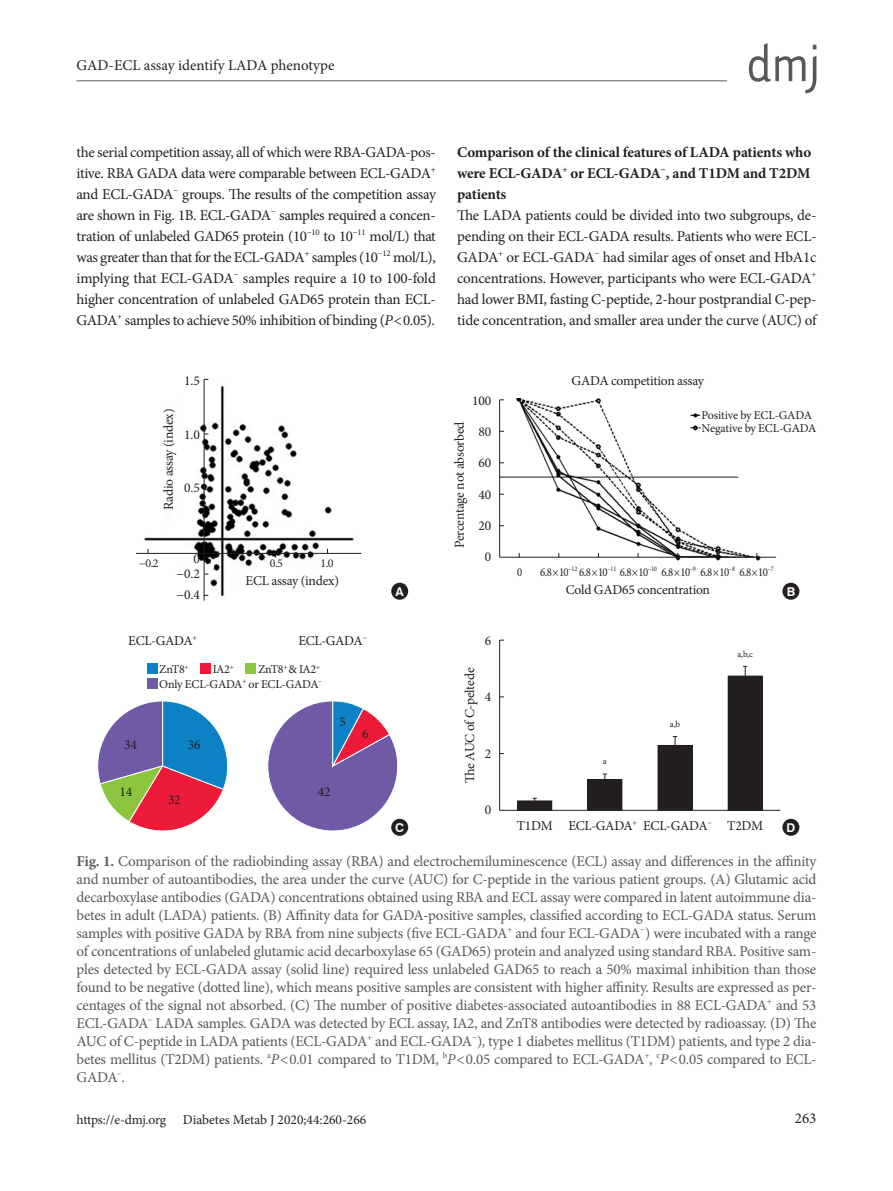
<style>
.page{position:relative;width:893px;height:1191px;background:#fff}
.page>*{position:absolute;margin:0;border:0;box-sizing:border-box;transform-origin:0 0}
.표제목그림{font:15px/18px "Minion Pro";letter-spacing:-.015em;color:#57585a;text-align:justify}
.본문_0{font:15px/21px "Minion Pro";letter-spacing:-.015em;color:#231f20;text-align:justify}
.소제목2{font:700 15px/21px "Minion Pro";letter-spacing:-.01em;color:#231f20;text-align:justify}
.그림지문{font:13.5px "Minion Pro";letter-spacing:-.015em;color:#231f20}
.t1{font:700 12.15px "Swiss 721 BT";color:#fff}
.그림지문-2{font:12px "Minion Pro";letter-spacing:-.02em;color:#231f20}
.그림지문-3{font:12px "Minion Pro";letter-spacing:-.05em;color:#231f20;scale:.9 1}
.그림지문-4{font:12px "Minion Pro";letter-spacing:-.02em;color:#231f20;scale:.9 1}
.그림지문-5{font:9px "Minion Pro";color:#231f20}
.s1{font-style:italic}
.s2{font-weight:700}
</style>
<div class="page">
<hr style="left:77px;top:80px;width:650px;height:1px;background:#57585a">
<svg style="left:749px;top:43px;width:67px;height:50px"></svg>
<img style="left:136px;top:378px;width:225px;height:222px">
<img style="left:499px;top:399px;width:277px;height:161px">
<hr style="left:204px;top:379px;width:1px;height:221px;background:#231f20">
<hr style="left:499px;top:400px;width:1px;height:157px;background:#231f20">
<hr style="left:499px;top:640px;width:1px;height:170px;background:#231f20">
<hr style="left:136px;top:553px;width:225px;height:1px;background:#231f20">
<hr style="left:500px;top:557px;width:276px;height:1px;background:#231f20">
<svg style="left:603px;top:773px;width:4px;height:6px"></svg>
<svg style="left:673px;top:736px;width:4px;height:9px"></svg>
<svg style="left:743px;top:666px;width:4px;height:10px"></svg>
<div style="left:518px;top:801px;width:34px;height:9px;background:#231f20"></div>
<div style="left:517px;top:800px;width:35px;height:10px;border:1px solid #231f20"></div>
<div style="left:588px;top:779px;width:34px;height:31px;background:#231f20"></div>
<div style="left:658px;top:745px;width:34px;height:65px;background:#231f20"></div>
<div style="left:728px;top:676px;width:34px;height:134px;background:#231f20"></div>
<hr style="left:500px;top:810px;width:280px;height:1px;background:#231f20">
<div style="left:147px;top:663px;width:10px;height:11px;background:#0c81c5"></div>
<div style="left:200px;top:663px;width:11px;height:11px;background:#ed1a3a"></div>
<div style="left:246px;top:663px;width:10px;height:11px;background:#8bc63e"></div>
<div style="left:147px;top:678px;width:10px;height:10px;background:#7059a5"></div>
<svg style="left:267px;top:701px;width:140px;height:135px"></svg>
<svg style="left:97px;top:701px;width:131px;height:130px"></svg>
<div style="left:782px;top:819px;width:17px;height:17px;background:#231f20;border-radius:50%"></div>
<div style="left:782px;top:583px;width:17px;height:17px;background:#231f20;border-radius:50%"></div>
<div style="left:391px;top:819px;width:17px;height:17px;background:#231f20;border-radius:50%"></div>
<div style="left:391px;top:583px;width:17px;height:17px;background:#231f20;border-radius:50%"></div>
<p class="본문_0" style="left:77px;top:55px;width:259px">GAD-ECL assay identify LADA phenotype</p>
<p class="본문_0" style="left:77px;top:142px;width:361px">the serial competition assay, all of which were RBA-GADA-pos&shy;itive. RBA GADA data were comparable between ECL-GADA<sup>+ </sup>and ECL-GADA<sup>−</sup> groups. The results of the competition assay are shown in Fig. 1B. ECL-GADA<sup>−</sup> samples required a concen&shy;tration of unlabeled GAD65 protein (10<sup>−10</sup> to 10<sup>−11</sup> mol/L) that was greater than that for the ECL-GADA<sup>+</sup> samples (10<sup>−12</sup> mol/L), implying that ECL-GADA<sup>−</sup> samples require a 10 to 100-fold higher concentration of unlabeled GAD65 protein than ECL-GADA<sup>+</sup> samples to achieve 50% inhibition of binding (<span class="s1">P</span>&lt;0.05).</p>
<p class="소제목2" style="left:457px;top:141px;width:356px">Comparison of the clinical features of LADA patients who were ECL-GADA<sup>+</sup> or ECL-GADA<sup>−</sup>, and T1DM and T2DM patients</p>
<p class="본문_0" style="left:457px;top:205px;width:361px">The LADA patients could be divided into two subgroups, de&shy;pending on their ECL-GADA results. Patients who were ECL-GADA<sup>+</sup> or ECL-GADA<sup>−</sup> had similar ages of onset and HbA1c concentrations. However, participants who were ECL-GADA<sup>+ </sup>had lower BMI, fasting C-peptide, 2-hour postprandial C-pep&shy;tide concentration, and smaller area under the curve (AUC) of</p>
<p class="그림지문" style="left:184px;top:372px;width:17px">1.5</p>
<p class="그림지문" style="left:472px;top:391px;width:21px">100</p>
<p class="그림지문" style="left:478px;top:422px;width:14px">80</p>
<p class="그림지문" style="left:478px;top:454px;width:14px">60</p>
<p class="그림지문" style="left:478px;top:485px;width:14px">40</p>
<p class="그림지문" style="left:478px;top:516px;width:14px">20</p>
<p class="그림지문" style="left:485px;top:548px;width:8px">0</p>
<p class="그림지문" style="left:159px;top:510px;width:103px;rotate:-90deg">Radio assay (index)</p>
<p class="그림지문" style="left:451px;top:548px;width:128px;rotate:-90deg">Percentage not absorbed</p>
<p class="그림지문" style="left:184px;top:425px;width:17px">1.0</p>
<p class="그림지문" style="left:184px;top:478px;width:17px">0.5</p>
<p class="그림지문" style="left:193px;top:550px;width:8px">0</p>
<p class="그림지문" style="left:177px;top:565px;width:25px">−0.2</p>
<p class="그림지문" style="left:177px;top:586px;width:25px">−0.4</p>
<p class="그림지문-2" style="left:139px;top:555px;width:21px">−0.2</p>
<p class="그림지문-2" style="left:270px;top:555px;width:15px">0.5</p>
<p class="그림지문-2" style="left:321px;top:555px;width:15px">1.0</p>
<p class="그림지문" style="left:246px;top:572px;width:95px">ECL assay (index)</p>
<p class="t1" style="left:396px;top:584px;width:10px">A</p>
<p class="그림지문" style="left:128px;top:631px;width:70px">ECL-GADA<sup>+</sup></p>
<p class="그림지문-2" style="left:159px;top:661px;width:31px">ZnT8<sup>+</sup></p>
<p class="그림지문-2" style="left:213px;top:661px;width:23px">IA2<sup>+</sup></p>
<p class="그림지문-2" style="left:258px;top:661px;width:64px">ZnT8<sup>+</sup> &amp; IA2<sup>+</sup></p>
<p class="그림지문-2" style="left:159px;top:676px;width:164px">Only ECL-GADA<sup>+</sup> or ECL-GADA<sup>–</sup></p>
<p class="그림지문" style="left:298px;top:631px;width:70px">ECL-GADA<sup>−</sup></p>
<p class="그림지문" style="left:124px;top:735px;width:14px">34</p>
<p class="그림지문" style="left:188px;top:735px;width:14px">36</p>
<p class="그림지문" style="left:120px;top:782px;width:14px">14</p>
<p class="그림지문" style="left:168px;top:791px;width:14px">32</p>
<p class="그림지문" style="left:339px;top:713px;width:8px">5</p>
<p class="그림지문" style="left:362px;top:724px;width:8px">6</p>
<p class="그림지문" style="left:318px;top:782px;width:14px">42</p>
<p class="t1" style="left:395px;top:820px;width:10px">C</p>
<p class="그림지문" style="left:485px;top:631px;width:8px">6</p>
<p class="그림지문" style="left:461px;top:783px;width:117px;rotate:-90deg">The AUC of C-peltede</p>
<p class="그림지문" style="left:485px;top:688px;width:8px">4</p>
<p class="그림지문" style="left:485px;top:744px;width:8px">2</p>
<p class="그림지문" style="left:485px;top:801px;width:8px">0</p>
<p class="그림지문" style="left:572px;top:372px;width:134px">GADA competition assay</p>
<p class="그림지문-2" style="left:702px;top:407px;width:112px">Positive by ECL-GADA</p>
<p class="그림지문-2" style="left:702px;top:420px;width:116px">Negative by ECL-GADA</p>
<p class="그림지문-4" style="left:517px;top:564px;width:7px">0</p>
<p class="그림지문-3" style="left:540px;top:564px;width:261px">6.8×10<sup>−12</sup> 6.8×10<sup>−11</sup> 6.8×10<sup>−10</sup> 6.8×10<sup>−9</sup> 6.8×10<sup>−8</sup> 6.8×10<sup>−7</sup></p>
<p class="그림지문" style="left:566px;top:580px;width:146px">Cold GAD65 concentration</p>
<p class="t1" style="left:787px;top:584px;width:10px">B</p>
<p class="그림지문-5" style="left:737px;top:648px;width:17px">a,b,c</p>
<p class="그림지문-5" style="left:603px;top:755px;width:5px">a</p>
<p class="그림지문-5" style="left:670px;top:718px;width:12px">a,b</p>
<p class="그림지문" style="left:517px;top:816px;width:37px">T1DM</p>
<p class="그림지문" style="left:568px;top:816px;width:70px">ECL-GADA<sup>+</sup></p>
<p class="그림지문" style="left:643px;top:816px;width:70px">ECL-GADA<sup>−</sup></p>
<p class="그림지문" style="left:727px;top:816px;width:37px">T2DM</p>
<p class="t1" style="left:786px;top:820px;width:10px">D</p>
<p class="표제목그림" style="left:77px;top:852px;width:741px"><span class="s2">Fig. 1.</span> Comparison of the radiobinding assay (RBA) and electrochemiluminescence (ECL) assay and differences in the affinity and number of autoantibodies, the area under the curve (AUC) for C-peptide in the various patient groups. (A) Glutamic acid decarboxylase antibodies (GADA) concentrations obtained using RBA and ECL assay were compared in latent autoimmune dia&shy;betes in adult (LADA) patients. (B) Affinity data for GADA-positive samples, classified according to ECL-GADA status. Serum samples with positive GADA by RBA from nine subjects (five ECL-GADA<sup>+</sup> and four ECL-GADA<sup>−</sup>) were incubated with a range of concentrations of unlabeled glutamic acid decarboxylase 65 (GAD65) protein and analyzed using standard RBA. Positive sam&shy;ples detected by ECL-GADA assay (solid line) required less unlabeled GAD65 to reach a 50% maximal inhibition than those found to be negative (dotted line), which means positive samples are consistent with higher affinity. Results are expressed as per&shy;centages of the signal not absorbed. (C) The number of positive diabetes-associated autoantibodies in 88 ECL-GADA<sup>+</sup> and 53<br>ECL-GADA<sup>–</sup> LADA samples. GADA was detected by ECL assay, IA2, and ZnT8 antibodies were detected by radioassay. (D) The AUC of C-peptide in LADA patients (ECL-GADA<sup>+</sup> and ECL-GADA<sup>−</sup>), type 1 diabetes mellitus (T1DM) patients, and type 2 dia&shy;betes mellitus (T2DM) patients. <sup>a</sup><span class="s1">P</span>&lt;0.01 compared to T1DM, <sup>b</sup><span class="s1">P</span>&lt;0.05 compared to ECL-GADA<sup>+</sup>, <sup>c</sup><span class="s1">P</span>&lt;0.05 compared to ECL-GADA<sup>–</sup>.</p>
<p class="그림지문" style="left:77px;top:1110px;width:291px">https://e-dmj.org Diabetes Metab J 2020;44:260-266</p>
<p class="본문_0" style="left:795px;top:1107px;width:23px">263</p>
</div>
